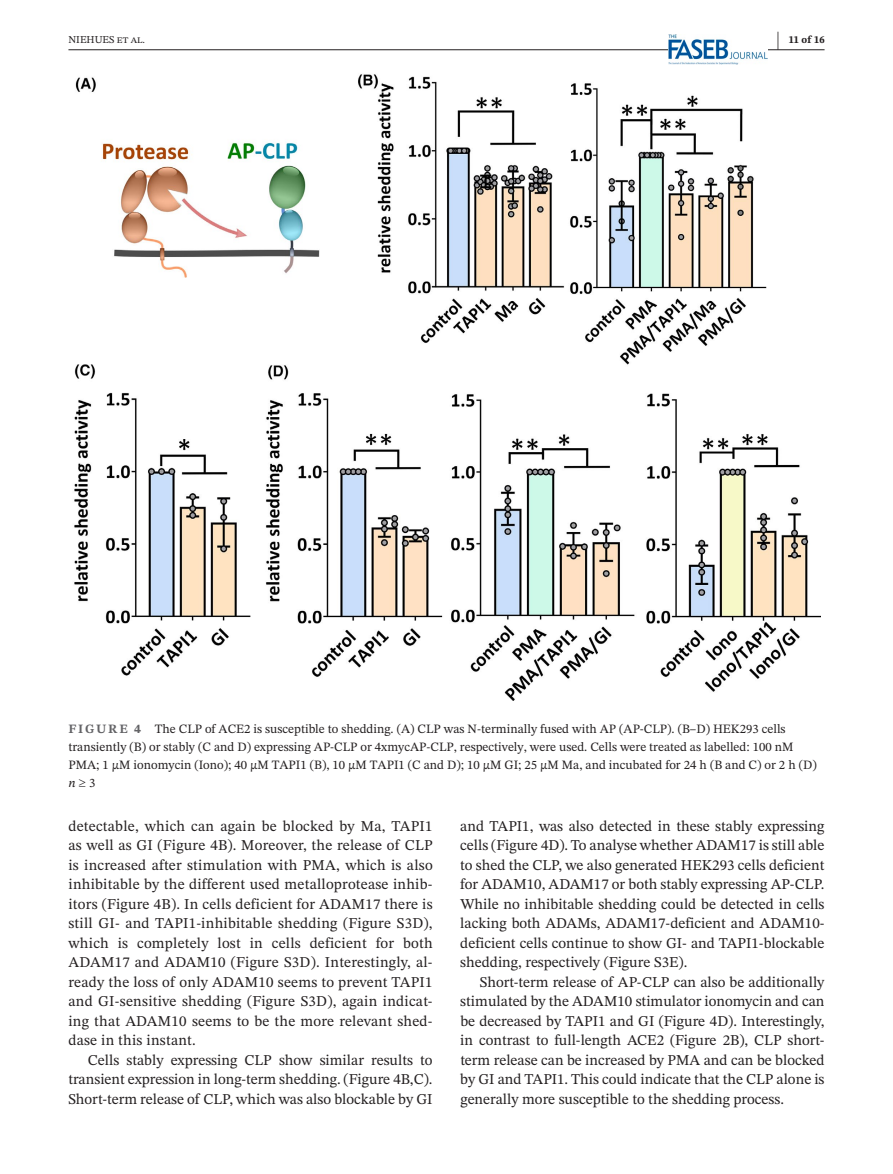
<style>
.page{position:relative;width:893px;height:1174px;background:#fff}
.page>*{position:absolute;margin:0;border:0;box-sizing:border-box;transform-origin:0 0}
.t1{font:700 21px "STIX Two Text";color:#231f20;scale:.42 1}
.t2{font:15px/19.5px "STIX Two Text";color:#231f20;text-align:justify}
.t3{font:12.75px/18px "STIX Two Text";color:#231f20}
.t4{font:10.5px "STIX Two Text";color:#231f20}
.t5{font:700 10.5px "STIX Two Text";color:#231f20}
.s1{font-weight:700;color:#636366}
.s2{font-style:italic}
</style>
<div class="page">
<hr style="left:68px;top:49px;width:756px;height:1px;background:#231f20">
<img style="left:668px;top:35px;width:99px;height:30px">
<img style="left:74px;top:74px;width:747px;height:626px">
<h1 class="t1" style="left:777px;top:24px;width:8px">|</h1>
<p class="t4" style="left:68px;top:32px;width:78px">NIEHUES et al.</p>
<p class="t5" style="left:789px;top:32px;width:37px">11 of 16</p>
<p class="t3" style="left:68px;top:719px;width:750px"><span class="s1">FIGURE 4</span> The CLP of ACE2 is susceptible to shedding. (A) CLP was N-terminally fused with AP (AP-CLP). (B–D) HEK293 cells transiently (B) or stably (C and D) expressing AP-CLP or 4xmycAP-CLP, respectively, were used. Cells were treated as labelled: 100 nM PMA; 1 µM ionomycin (Iono); 40 µM TAPI1 (B), 10 µM TAPI1 (C and D); 10 µM GI; 25 µM Ma, and incubated for 24 h (B and C) or 2 h (D) <span class="s2">n</span> ≥ 3</p>
<p class="t2" style="left:68px;top:816px;width:366px">detectable, which can again be blocked by Ma, TAPI1 as well as GI (Figure 4B). Moreover, the release of CLP is increased after stimulation with PMA, which is also inhibitable by the different used metalloprotease inhib&shy;itors (Figure 4B). In cells deficient for ADAM17 there is still GI- and TAPI1-inhibitable shedding (Figure S3D), which is completely lost in cells deficient for both ADAM17 and ADAM10 (Figure S3D). Interestingly, al&shy;ready the loss of only ADAM10 seems to prevent TAPI1 and GI-sensitive shedding (Figure S3D), again indicat&shy;ing that ADAM10 seems to be the more relevant shed&shy;dase in this instant.</p>
<p class="t2" style="left:68px;top:1050px;width:366px;text-indent:20px">Cells stably expressing CLP show similar results to transient expression in long-term shedding. (Figure 4B,C).<br>Short-term release of CLP, which was also blockable by GI</p>
<p class="t2" style="left:460px;top:816px;width:366px">and TAPI1, was also detected in these stably expressing cells (Figure 4D). To analyse whether ADAM17 is still able to shed the CLP, we also generated HEK293 cells deficient for ADAM10, ADAM17 or both stably expressing AP-CLP.<br>While no inhibitable shedding could be detected in cells lacking both ADAMs, ADAM17-deficient and ADAM10- deficient cells continue to show GI- and TAPI1-blockable shedding, respectively (Figure S3E).</p>
<p class="t2" style="left:460px;top:972px;width:366px;text-indent:19px">Short-term release of AP-CLP can also be additionally stimulated by the ADAM10 stimulator ionomycin and can be decreased by TAPI1 and GI (Figure 4D). Interestingly, in contrast to full-length ACE2 (Figure 2B), CLP short&shy;term release can be increased by PMA and can be blocked by GI and TAPI1. This could indicate that the CLP alone is generally more susceptible to the shedding process.</p>
</div>
